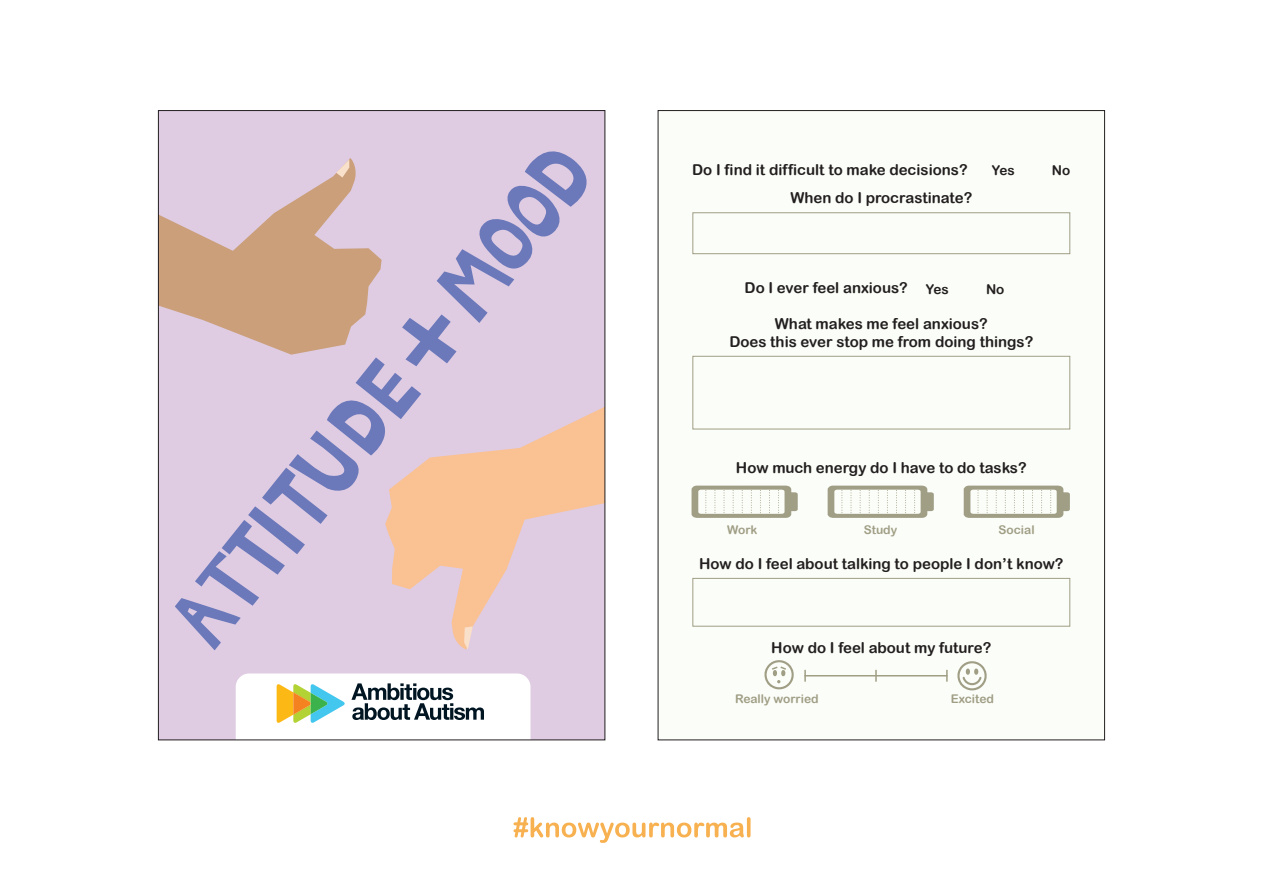
<style>
.page{position:relative;width:1263px;height:893px;background:#fff}
.page>*{position:absolute;margin:0;border:0;box-sizing:border-box;transform-origin:0 0}
.t1{font:15px/28.5px "Arial Rounded MT Bold";color:#231f20}
.t2{font:13.5px "Arial Rounded MT Bold";color:#231f20}
.t3{font:12px "Arial Rounded MT Bold";color:#a09e85}
</style>
<div class="page">
<svg style="left:513px;top:817px;width:237px;height:26px"></svg>
<div style="left:158px;top:111px;width:447px;height:629px;background:#dfcce3"></div>
<svg style="left:160px;top:151px;width:443px;height:499px"></svg>
<svg style="left:236px;top:673px;width:294px;height:65px;background:#dee2db"></svg>
<div style="left:658px;top:111px;width:446px;height:629px;background:#fbfdf8"></div>
<svg style="left:957px;top:661px;width:30px;height:29px"></svg>
<hr style="left:804px;top:675px;width:143px;height:1px;background:#a09e85">
<svg style="left:875px;top:670px;width:2px;height:12px"></svg>
<svg style="left:946px;top:670px;width:2px;height:12px"></svg>
<svg style="left:804px;top:670px;width:2px;height:12px"></svg>
<svg style="left:764px;top:660px;width:30px;height:29px"></svg>
<div style="left:692px;top:356px;width:378px;height:73px;border:1px solid #a09e85"></div>
<div style="left:692px;top:212px;width:378px;height:42px;border:1px solid #a09e85"></div>
<div style="left:692px;top:578px;width:378px;height:49px;border:1px solid #a09e85"></div>
<svg style="left:828px;top:486px;width:106px;height:32px"></svg>
<svg style="left:691px;top:486px;width:107px;height:32px"></svg>
<svg style="left:964px;top:486px;width:106px;height:32px"></svg>
<p class="t1" style="left:790px;top:155px;width:183px;text-indent:-98px">Do I find it difficult to make decisions?<br>When do I procrastinate?</p>
<p class="t2" style="left:992px;top:162px;width:24px">Yes</p>
<p class="t2" style="left:1052px;top:162px;width:20px">No</p>
<p class="t1" style="left:745px;top:273px;width:165px">Do I ever feel anxious?</p>
<p class="t1" style="left:729px;top:315px;width:305px;line-height:18px;text-align:center">What makes me feel anxious?<br>Does this ever stop me from doing things?</p>
<p class="t2" style="left:926px;top:281px;width:24px">Yes</p>
<p class="t2" style="left:986px;top:281px;width:20px">No</p>
<p class="t1" style="left:736px;top:453px;width:292px">How much energy do I have to do tasks?</p>
<p class="t3" style="left:727px;top:523px;width:32px">Work</p>
<p class="t3" style="left:864px;top:523px;width:35px">Study</p>
<p class="t3" style="left:998px;top:523px;width:38px">Social</p>
<p class="t1" style="left:699px;top:549px;width:366px">How do I feel about talking to people I don’t know?</p>
<p class="t1" style="left:771px;top:633px;width:222px">How do I feel about my future?</p>
<p class="t3" style="left:735px;top:692px;width:85px">Really worried</p>
<p class="t3" style="left:951px;top:692px;width:45px">Excited</p>
</div>
